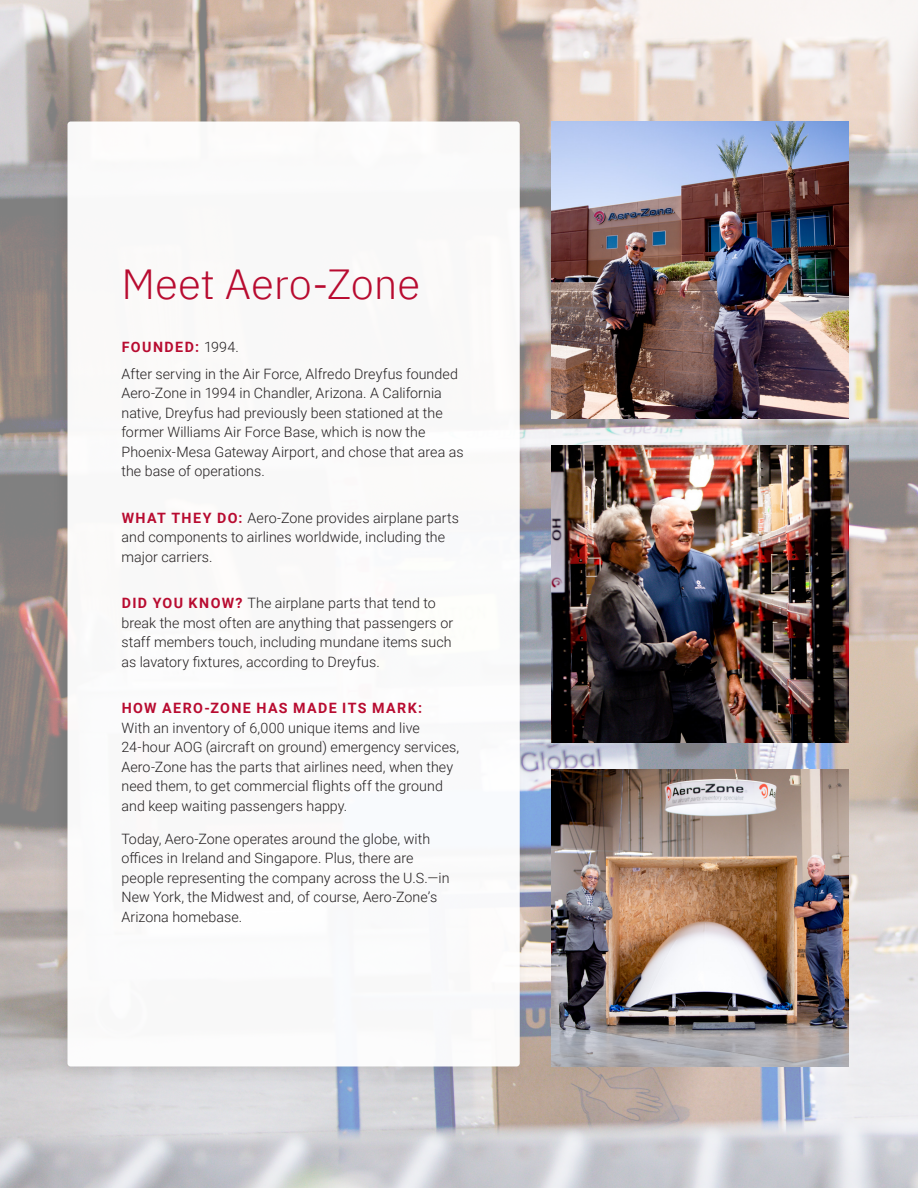
<style>
.page{position:relative;width:918px;height:1188px;background:#fff}
.page>*{position:absolute;margin:0;border:0;box-sizing:border-box;transform-origin:0 0}
.Headline_2{font:300 42px "IBM Plex Sans";color:#b80b30}
.Body{font:300 14.25px/19.5px "Roboto";letter-spacing:.005em;color:#231f20}
.Body-2{font:700 14.25px "Roboto";letter-spacing:.1em;color:#b80b30}
.s1{font-weight:300;color:#231f20}
.s2{font-weight:700;color:#b80b30}
</style>
<div class="page">
<img style="left:0;top:0;width:918px;height:1188px">
<div style="left:49px;top:112px;width:483px;height:976px;background:#231f20;opacity:.1"></div>
<div style="left:67px;top:122px;width:453px;height:944px;background:#fff;border-radius:3px"></div>
<img style="left:552px;top:122px;width:297px;height:296px">
<img style="left:552px;top:770px;width:297px;height:296px">
<img style="left:552px;top:446px;width:297px;height:296px">
<p class="Headline_2" style="left:122px;top:253px;width:300px">Meet Aero-Zone</p>
<p class="Body-2" style="left:122px;top:337px;width:119px">FOUNDED: <span class="s1">1994.</span></p>
<p class="Body" style="left:122px;top:363px;width:344px">After serving in the Air Force, Alfredo Dreyfus founded Aero-Zone in 1994 in Chandler, Arizona. A California native, Dreyfus had previously been stationed at the former Williams Air Force Base, which is now the Phoenix-Mesa Gateway Airport, and chose that area as the base of operations.</p>
<p class="Body" style="left:122px;top:507px;width:339px"><span class="s2">WHAT THEY DO:</span> Aero-Zone provides airplane parts and components to airlines worldwide, including the major carriers.</p>
<p class="Body" style="left:122px;top:593px;width:333px"><span class="s2">DID YOU KNOW?</span> The airplane parts that tend to break the most often are anything that passengers or staff members touch, including mundane items such as lavatory fixtures, according to Dreyfus.</p>
<p class="Body-2" style="left:122px;top:698px;width:302px">HOW AERO-ZONE HAS MADE ITS MARK:</p>
<p class="Body" style="left:122px;top:717px;width:339px">With an inventory of 6,000 unique items and live 24-hour AOG (aircraft on ground) emergency services, Aero-Zone has the parts that airlines need, when they need them, to get commercial flights off the ground and keep waiting passengers happy.</p>
<p class="Body" style="left:122px;top:828px;width:330px">Today, Aero-Zone operates around the globe, with offices in Ireland and Singapore. Plus, there are people representing the company across the U.S.—in New York, the Midwest and, of course, Aero-Zone’s Arizona homebase.</p>
</div>
